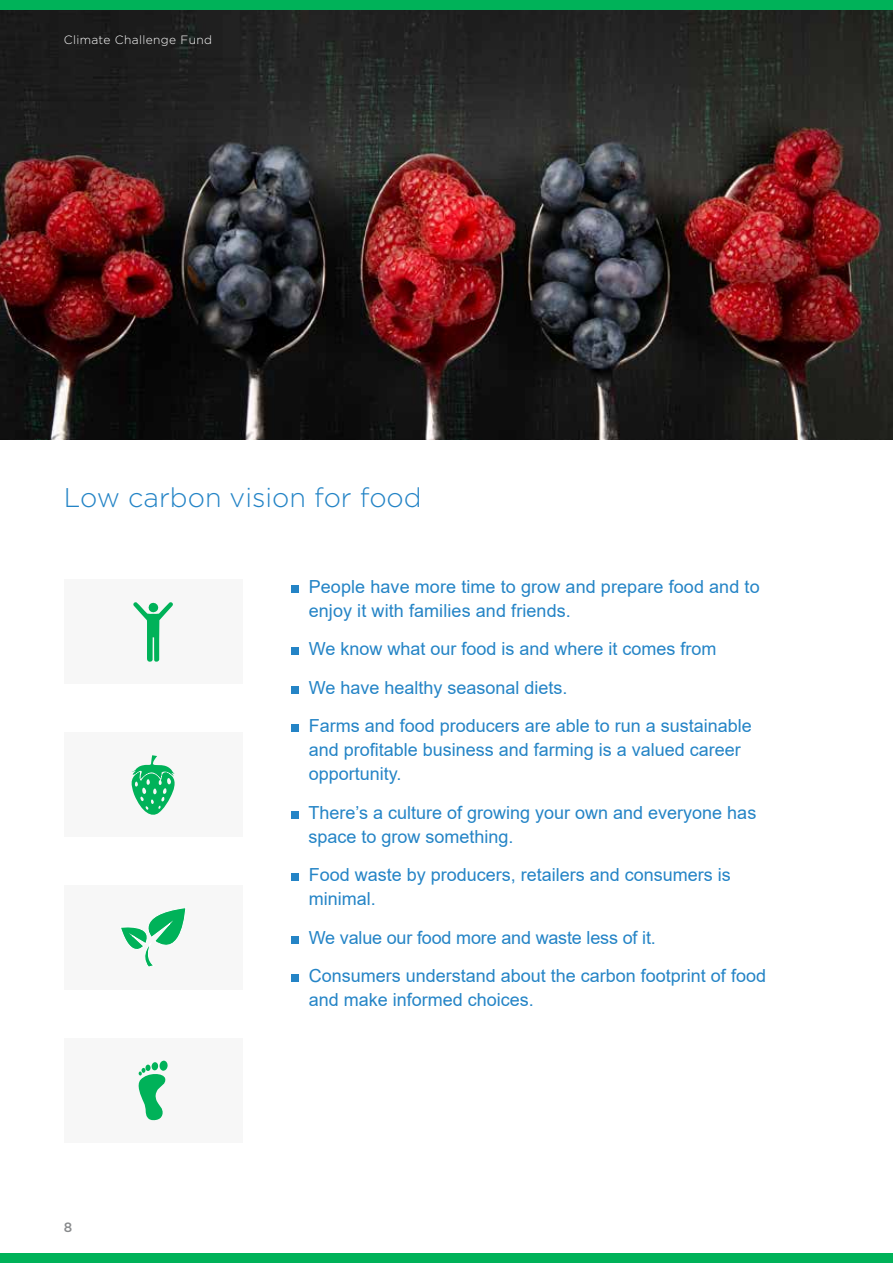
<style>
.page{position:relative;width:893px;height:1263px;background:#fff}
.page>*{position:absolute;margin:0;border:0;box-sizing:border-box;transform-origin:0 0}
.t1{font:300 27px "Gotham";color:#2484c6}
.t2{font:18px/24px "Arial";color:#2484c6}
.t3{font:500 13.5px "Gotham";color:#888a8c}
.t4{font:300 12px "Gotham";letter-spacing:.03em;color:#fff}
</style>
<div class="page">
<img style="left:0;top:10px;width:893px;height:429px">
<div style="left:0;top:0;width:893px;height:10px;background:#00b259"></div>
<div style="left:0;top:1253px;width:893px;height:10px;background:#00b259"></div>
<div style="left:291px;top:585px;width:8px;height:7px;background:#2484c6"></div>
<div style="left:291px;top:648px;width:8px;height:7px;background:#2484c6"></div>
<div style="left:291px;top:686px;width:8px;height:7px;background:#2484c6"></div>
<div style="left:291px;top:725px;width:8px;height:7px;background:#2484c6"></div>
<div style="left:291px;top:811px;width:8px;height:7px;background:#2484c6"></div>
<div style="left:291px;top:874px;width:8px;height:7px;background:#2484c6"></div>
<div style="left:291px;top:936px;width:8px;height:8px;background:#2484c6"></div>
<div style="left:291px;top:975px;width:8px;height:7px;background:#2484c6"></div>
<div style="left:64px;top:732px;width:178px;height:105px;background:#f7f7f7"></div>
<svg style="left:131px;top:755px;width:44px;height:60px"></svg>
<div style="left:64px;top:885px;width:178px;height:105px;background:#f7f7f7"></div>
<svg style="left:121px;top:908px;width:65px;height:59px"></svg>
<div style="left:64px;top:579px;width:178px;height:105px;background:#f7f7f7"></div>
<svg style="left:133px;top:602px;width:40px;height:60px"></svg>
<div style="left:64px;top:1038px;width:178px;height:105px;background:#f7f7f7"></div>
<svg style="left:138px;top:1061px;width:30px;height:59px"></svg>
<p class="t4" style="left:64px;top:33px;width:150px">Climate Challenge Fund</p>
<h1 class="t1" style="left:64px;top:483px;width:359px">Low carbon vision for food</h1>
<p class="t3" style="left:64px;top:1220px;width:10px">8</p>
<p class="t2" style="left:309px;top:574px;width:452px">People have more time to grow and prepare food and to enjoy it with families and friends.</p>
<p class="t2" style="left:309px;top:629px;width:445px;line-height:38.5px">We know what our food is and where it comes from<br>We have healthy seasonal diets.<br>Farms and food producers are able to run a sustainable</p>
<p class="t2" style="left:309px;top:738px;width:434px">and profitable business and farming is a valued career opportunity.</p>
<p class="t2" style="left:308px;top:800px;width:449px">There’s a culture of growing your own and everyone has space to grow something.</p>
<p class="t2" style="left:309px;top:863px;width:424px">Food waste by producers, retailers and consumers is minimal.</p>
<p class="t2" style="left:309px;top:918px;width:459px;line-height:38.5px">We value our food more and waste less of it.<br>Consumers understand about the carbon footprint of food</p>
<p class="t2" style="left:309px;top:988px;width:227px">and make informed choices.</p>
</div>
